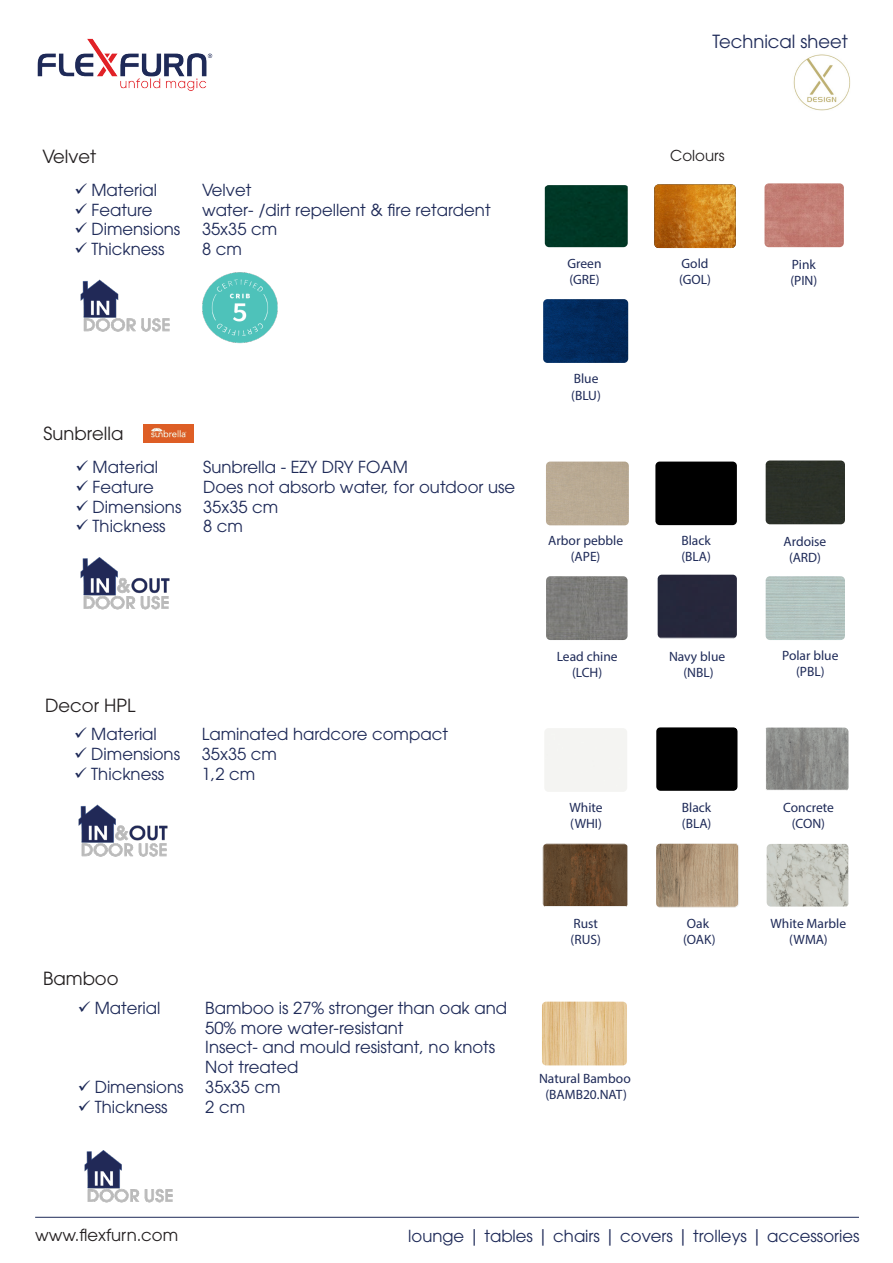
<style>
.page{position:relative;width:893px;height:1263px;background:#fff}
.page>*{position:absolute;margin:0;border:0;box-sizing:border-box;transform-origin:0 0}
.t1{font:18px "ITC Avant Garde Pro";color:#231f20}
.t2{font:18px "ITC Avant Garde Pro";color:#1e2a58}
.t3{font:16.5px "ITC Avant Garde Pro";color:#1e2a58}
.t4{font:16.5px "ITC Avant Garde Pro";color:#231f20}
.t5{font:15px "ITC Avant Garde Pro";color:#231f20}
.doc_txt{font:13.5px "Myriad Pro";color:#1e2a58}
</style>
<div class="page">
<img style="left:37px;top:38px;width:176px;height:53px">
<hr style="left:35px;top:1217px;width:824px;height:1px;background:#1e2a58">
<img style="left:793px;top:54px;width:58px;height:56px">
<img style="left:542px;top:1002px;width:85px;height:63px">
<img style="left:84px;top:1150px;width:89px;height:53px">
<div style="left:656px;top:727px;width:82px;height:64px;background:#000"></div>
<svg style="left:765px;top:728px;width:83px;height:62px;background:#8e8f8c"></svg>
<svg style="left:543px;top:844px;width:85px;height:63px;background:#664b31"></svg>
<svg style="left:656px;top:844px;width:83px;height:63px;background:#b0997d"></svg>
<img style="left:767px;top:844px;width:81px;height:62px">
<div style="left:766px;top:460px;width:79px;height:64px;background:#2c3128"></div>
<img style="left:546px;top:576px;width:82px;height:64px">
<div style="left:658px;top:575px;width:79px;height:63px;background:#26273b"></div>
<div style="left:546px;top:462px;width:83px;height:63px;background:#b9aa93"></div>
<div style="left:655px;top:462px;width:82px;height:63px;background:#000;border-radius:4px"></div>
<img style="left:143px;top:425px;width:50px;height:18px">
<img style="left:80px;top:557px;width:90px;height:53px">
<img style="left:78px;top:804px;width:90px;height:53px">
<img style="left:764px;top:183px;width:80px;height:64px">
<img style="left:543px;top:299px;width:85px;height:64px">
<div style="left:545px;top:185px;width:83px;height:62px;background:#003725"></div>
<img style="left:654px;top:184px;width:82px;height:64px">
<img style="left:202px;top:272px;width:76px;height:72px">
<img style="left:80px;top:279px;width:90px;height:53px">
<p class="t2" style="left:712px;top:30px;width:137px">Technical sheet</p>
<p class="t1" style="left:43px;top:145px;width:55px">Velvet</p>
<p class="t3" style="left:91px;top:179px;width:67px">Material</p>
<p class="t3" style="left:202px;top:179px;width:51px">Velvet</p>
<p class="t3" style="left:91px;top:199px;width:63px">Feature</p>
<p class="t3" style="left:202px;top:199px;width:290px">water- /dirt repellent &amp; fire retardent</p>
<p class="t3" style="left:91px;top:219px;width:90px">Dimensions</p>
<p class="t3" style="left:202px;top:219px;width:77px">35x35 cm</p>
<p class="t3" style="left:91px;top:239px;width:74px">Thickness</p>
<p class="t3" style="left:202px;top:239px;width:41px">8 cm</p>
<p class="doc_txt" style="left:567px;top:255px;width:36px">Green</p>
<p class="doc_txt" style="left:569px;top:271px;width:32px">(GRE)</p>
<p class="t1" style="left:44px;top:422px;width:81px">Sunbrella</p>
<p class="t3" style="left:93px;top:457px;width:67px">Material</p>
<p class="t3" style="left:203px;top:457px;width:206px">Sunbrella - EZY DRY FOAM</p>
<p class="t3" style="left:93px;top:476px;width:63px">Feature</p>
<p class="t3" style="left:203px;top:476px;width:314px">Does not absorb water, for outdoor use</p>
<p class="t3" style="left:93px;top:496px;width:90px">Dimensions</p>
<p class="t3" style="left:203px;top:496px;width:77px">35x35 cm</p>
<p class="t3" style="left:93px;top:516px;width:74px">Thickness</p>
<p class="t3" style="left:203px;top:516px;width:41px">8 cm</p>
<p class="doc_txt" style="left:574px;top:371px;width:26px">Blue</p>
<p class="doc_txt" style="left:571px;top:387px;width:31px">(BLU)</p>
<p class="doc_txt" style="left:548px;top:532px;width:76px">Arbor pebble</p>
<p class="doc_txt" style="left:571px;top:548px;width:31px">(APE)</p>
<p class="t1" style="left:45px;top:694px;width:92px">Decor HPL</p>
<p class="t3" style="left:91px;top:724px;width:67px">Material</p>
<p class="t3" style="left:202px;top:724px;width:248px">Laminated hardcore compact</p>
<p class="t3" style="left:91px;top:744px;width:90px">Dimensions</p>
<p class="t3" style="left:202px;top:744px;width:77px">35x35 cm</p>
<p class="t3" style="left:91px;top:764px;width:74px">Thickness</p>
<p class="t3" style="left:202px;top:764px;width:55px">1,2 cm</p>
<p class="doc_txt" style="left:557px;top:648px;width:62px">Lead chine</p>
<p class="doc_txt" style="left:572px;top:664px;width:32px">(LCH)</p>
<p class="doc_txt" style="left:570px;top:799px;width:35px">White</p>
<p class="doc_txt" style="left:570px;top:815px;width:33px">(WHI)</p>
<p class="t1" style="left:43px;top:967px;width:77px">Bamboo</p>
<p class="t3" style="left:95px;top:997px;width:67px">Material</p>
<p class="t3" style="left:205px;top:997px;width:303px">Bamboo is 27% stronger than oak and</p>
<p class="t3" style="left:205px;top:1017px;width:200px">50% more water-resistant</p>
<p class="t3" style="left:205px;top:1037px;width:291px">Insect- and mould resistant, no knots</p>
<p class="t3" style="left:205px;top:1057px;width:95px">Not treated</p>
<p class="t3" style="left:95px;top:1077px;width:90px">Dimensions</p>
<p class="t3" style="left:205px;top:1077px;width:77px">35x35 cm</p>
<p class="t3" style="left:95px;top:1096px;width:74px">Thickness</p>
<p class="t3" style="left:205px;top:1096px;width:41px">2 cm</p>
<p class="doc_txt" style="left:573px;top:915px;width:26px">Rust</p>
<p class="doc_txt" style="left:571px;top:931px;width:32px">(RUS)</p>
<p class="doc_txt" style="left:539px;top:1070px;width:93px">Natural Bamboo</p>
<p class="doc_txt" style="left:545px;top:1086px;width:83px">(BAMB20.NAT)</p>
<p class="t5" style="left:670px;top:146px;width:56px">Colours</p>
<p class="doc_txt" style="left:681px;top:255px;width:28px">Gold</p>
<p class="doc_txt" style="left:679px;top:271px;width:33px">(GOL)</p>
<p class="doc_txt" style="left:681px;top:532px;width:31px">Black</p>
<p class="doc_txt" style="left:681px;top:548px;width:31px">(BLA)</p>
<p class="doc_txt" style="left:669px;top:648px;width:58px">Navy blue</p>
<p class="doc_txt" style="left:683px;top:664px;width:32px">(NBL)</p>
<p class="doc_txt" style="left:682px;top:799px;width:31px">Black</p>
<p class="doc_txt" style="left:682px;top:815px;width:31px">(BLA)</p>
<p class="doc_txt" style="left:687px;top:915px;width:24px">Oak</p>
<p class="doc_txt" style="left:683px;top:931px;width:34px">(OAK)</p>
<p class="doc_txt" style="left:792px;top:256px;width:25px">Pink</p>
<p class="doc_txt" style="left:790px;top:272px;width:28px">(PIN)</p>
<p class="doc_txt" style="left:784px;top:533px;width:44px">Ardoise</p>
<p class="doc_txt" style="left:789px;top:549px;width:33px">(ARD)</p>
<p class="doc_txt" style="left:782px;top:647px;width:58px">Polar blue</p>
<p class="doc_txt" style="left:796px;top:663px;width:30px">(PBL)</p>
<p class="doc_txt" style="left:783px;top:799px;width:52px">Concrete</p>
<p class="doc_txt" style="left:792px;top:815px;width:35px">(CON)</p>
<p class="doc_txt" style="left:771px;top:915px;width:77px">White Marble</p>
<p class="doc_txt" style="left:789px;top:931px;width:40px">(WMA)</p>
<p class="t4" style="left:35px;top:1225px;width:145px">www.flexfurn.com</p>
<p class="t3" style="left:408px;top:1225px;width:453px">lounge | tables | chairs | covers | trolleys | accessories</p>
</div>
